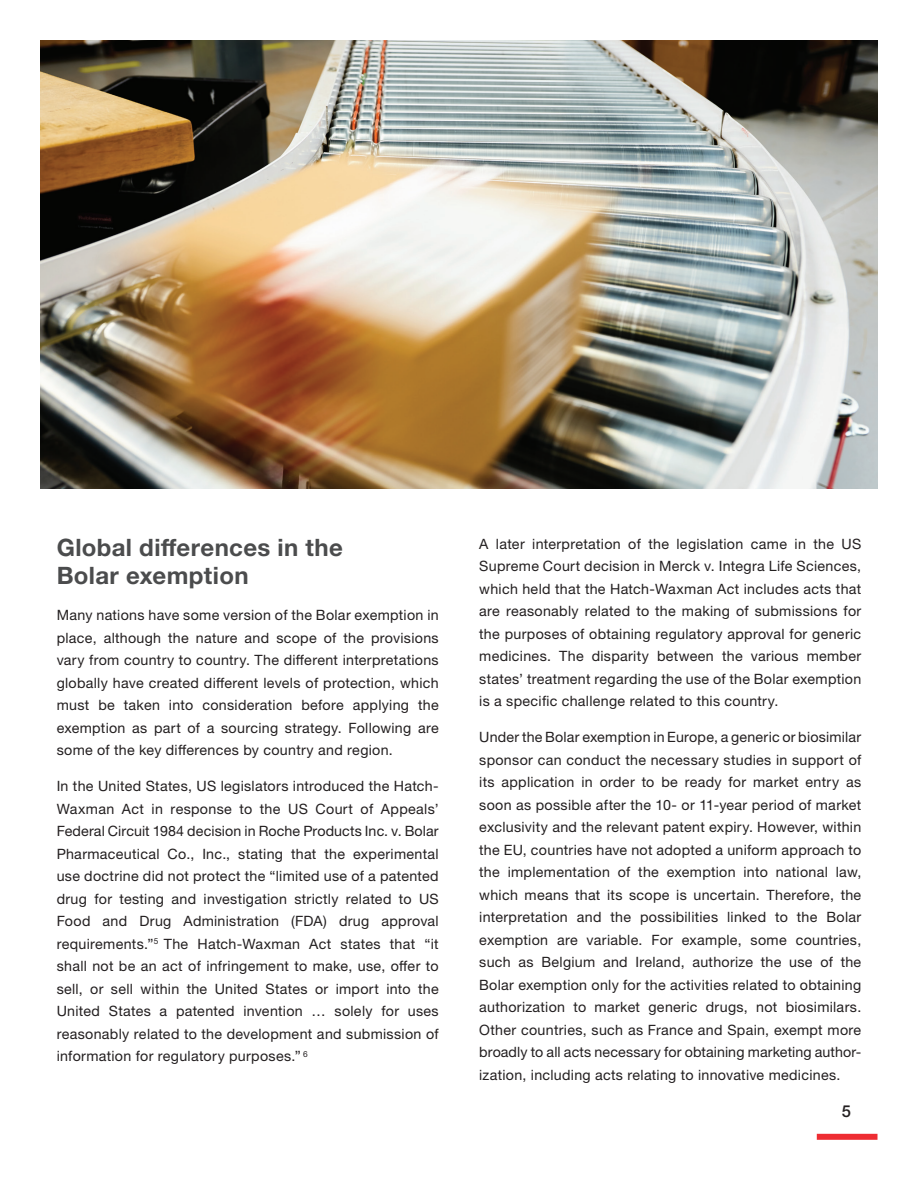
<style>
.page{position:relative;width:918px;height:1188px;background:#fff}
.page>*{position:absolute;margin:0;border:0;box-sizing:border-box;transform-origin:0 0}
.t1{font:700 24px/28.5px "Helvetica Neue LTW1 G";letter-spacing:.015em;color:#4b4c4d}
.t2{font:500 16.5px "Helvetica Neue LTW1 G";color:#231f20}
.t3{font:14.25px/22.5px "Helvetica Neue LTW1 G";letter-spacing:.02em;color:#231f20;text-align:justify}
</style>
<div class="page">
<div style="left:817px;top:1134px;width:61px;height:6px;background:#ee2d33"></div>
<img style="left:40px;top:40px;width:838px;height:448px">
<h1 class="t1" style="left:57px;top:533px;width:288px">Global differences in the<br>Bolar exemption</h1>
<p class="t3" style="left:57px;top:604px;width:384px">Many nations have some version of the Bolar exemption in place, although the nature and scope of the provisions vary from country to country. The different interpretations globally have created different levels of protection, which must be taken into consideration before applying the exemption as part of a sourcing strategy. Following are some of the key differences by country and region.</p>
<p class="t3" style="left:57px;top:775px;width:384px">In the United States, US legislators introduced the Hatch-Waxman Act in response to the US Court of Appeals’ Federal Circuit 1984 decision in Roche Products Inc. v. Bolar Pharmaceutical Co., Inc., stating that the experimental use doctrine did not protect the “limited use of a patented drug for testing and investigation strictly related to US Food and Drug Administration (FDA) drug approval requirements.”<sup>5</sup> The Hatch-Waxman Act states that “it shall not be an act of infringement to make, use, offer to sell, or sell within the United States or import into the United States a patented invention … solely for uses reasonably related to the development and submission of information for regulatory purposes.” <sup>6</sup></p>
<p class="t3" style="left:479px;top:532px;width:384px">A later interpretation of the legislation came in the US Supreme Court decision in Merck v. Integra Life Sciences, which held that the Hatch-Waxman Act includes acts that are reasonably related to the making of submissions for the purposes of obtaining regulatory approval for generic medicines. The disparity between the various member states’ treatment regarding the use of the Bolar exemption is a specific challenge related to this country.</p>
<p class="t3" style="left:479px;top:726px;width:384px">Under the Bolar exemption in Europe, a generic or biosimilar sponsor can conduct the necessary studies in support of its application in order to be ready for market entry as soon as possible after the 10- or 11-year period of market exclusivity and the relevant patent expiry. However, within the EU, countries have not adopted a uniform approach to the implementation of the exemption into national law, which means that its scope is uncertain. Therefore, the interpretation and the possibilities linked to the Bolar exemption are variable. For example, some countries, such as Belgium and Ireland, authorize the use of the Bolar exemption only for the activities related to obtaining authorization to market generic drugs, not biosimilars.<br>Other countries, such as France and Spain, exempt more broadly to all acts necessary for obtaining marketing author&shy;ization, including acts relating to innovative medicines.</p>
<p class="t2" style="left:842px;top:1101px;width:11px">5</p>
</div>
